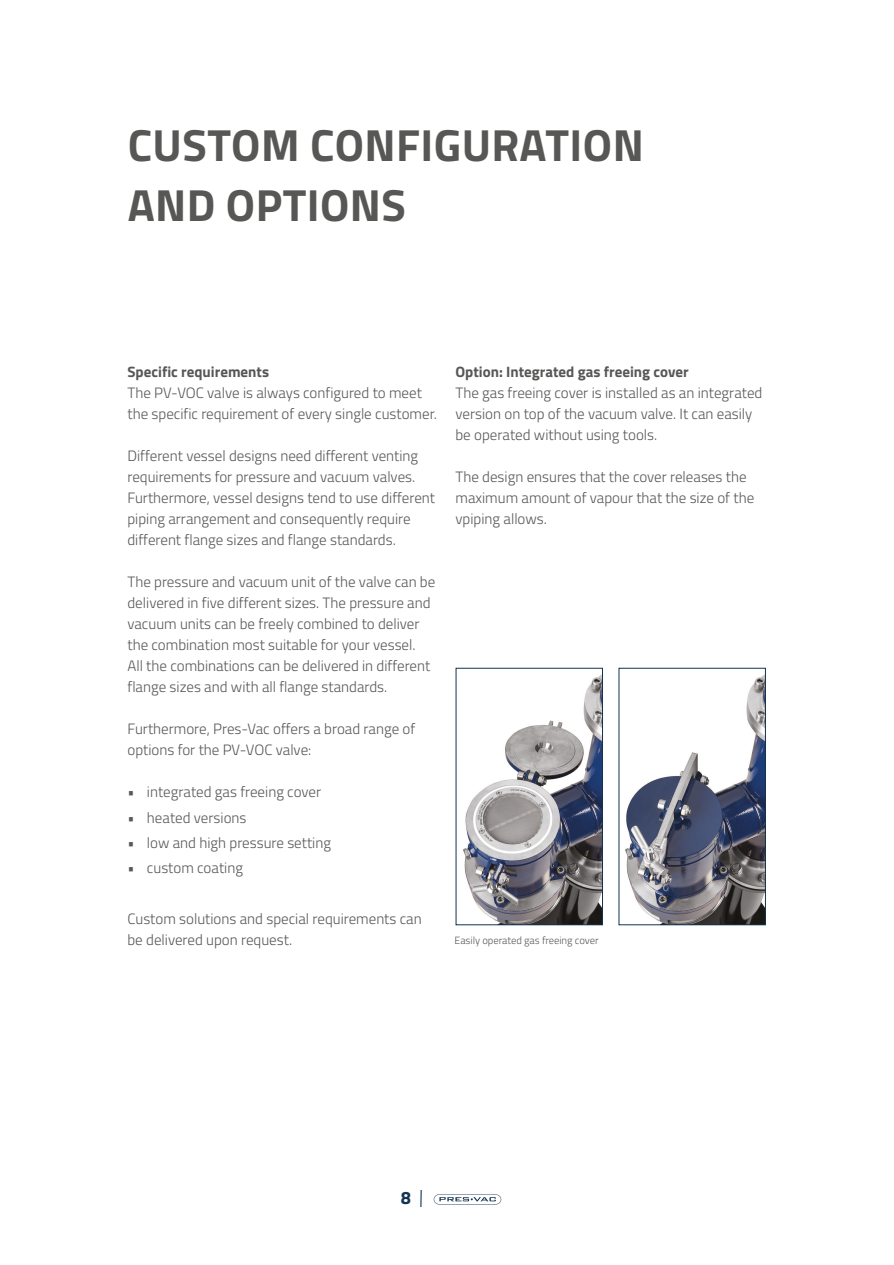
<style>
.page{position:relative;width:894px;height:1265px;background:#fff}
.page>*{position:absolute;margin:0;border:0;box-sizing:border-box;transform-origin:0 0}
.t1{font:700 45px/59.4px "Titillium";letter-spacing:.01em;color:#575756}
.t2{font:700 18px "Titillium";color:#133351}
.t3{font:300 15px/21px "Titillium";color:#575756}
.t4{font:700 15px "Titillium";color:#575756}
.t5{font:300 10.5px "Titillium";color:#575756}
.s1{font-weight:300}
</style>
<div class="page">
<svg style="left:434px;top:1194px;width:67px;height:10px"></svg>
<img style="left:463px;top:675px;width:138px;height:248px">
<div style="left:456px;top:667px;width:147px;height:258px;border:1px solid #133351"></div>
<img style="left:625px;top:675px;width:139px;height:248px">
<div style="left:618px;top:667px;width:148px;height:258px;border:1px solid #133351"></div>
<h1 class="t1" style="left:128px;top:113px;width:518px">CUSTOM CONFIGURATION<br>AND OPTIONS</h1>
<p class="t4" style="left:127px;top:360px;width:143px">Specific requirements</p>
<p class="t3" style="left:127px;top:381px;width:311px">The PV-VOC valve is always configured to meet the specific requirement of every single customer.</p>
<p class="t3" style="left:127px;top:444px;width:309px">Different vessel designs need different venting requirements for pressure and vacuum valves.<br>Furthermore, vessel designs tend to use different piping arrangement and consequently require different flange sizes and flange standards.</p>
<p class="t3" style="left:127px;top:570px;width:309px">The pressure and vacuum unit of the valve can be delivered in five different sizes. The pressure and vacuum units can be freely combined to deliver the combination most suitable for your vessel.<br>All the combinations can be delivered in different flange sizes and with all flange standards.</p>
<p class="t3" style="left:127px;top:717px;width:289px">Furthermore, Pres-Vac offers a broad range of options for the PV-VOC valve:</p>
<p class="t3" style="left:127px;top:780px;width:195px">• integrated gas freeing cover</p>
<p class="t3" style="left:127px;top:806px;width:121px">• heated versions</p>
<p class="t3" style="left:127px;top:831px;width:205px">• low and high pressure setting</p>
<p class="t3" style="left:127px;top:856px;width:117px">• custom coating</p>
<p class="t3" style="left:127px;top:907px;width:296px">Custom solutions and special requirements can be delivered upon request.</p>
<p class="t4" style="left:455px;top:360px;width:235px">Option: Integrated gas freeing cover</p>
<p class="t3" style="left:455px;top:381px;width:308px">The gas freeing cover is installed as an integrated version on top of the vacuum valve. It can easily be operated without using tools.</p>
<p class="t3" style="left:455px;top:465px;width:300px">The design ensures that the cover releases the maximum amount of vapour that the size of the vpiping allows.</p>
<p class="t5" style="left:454px;top:932px;width:146px">Easily operated gas freeing cover</p>
<p class="t2" style="left:401px;top:1184px;width:24px">8 <span class="s1">|</span></p>
</div>
